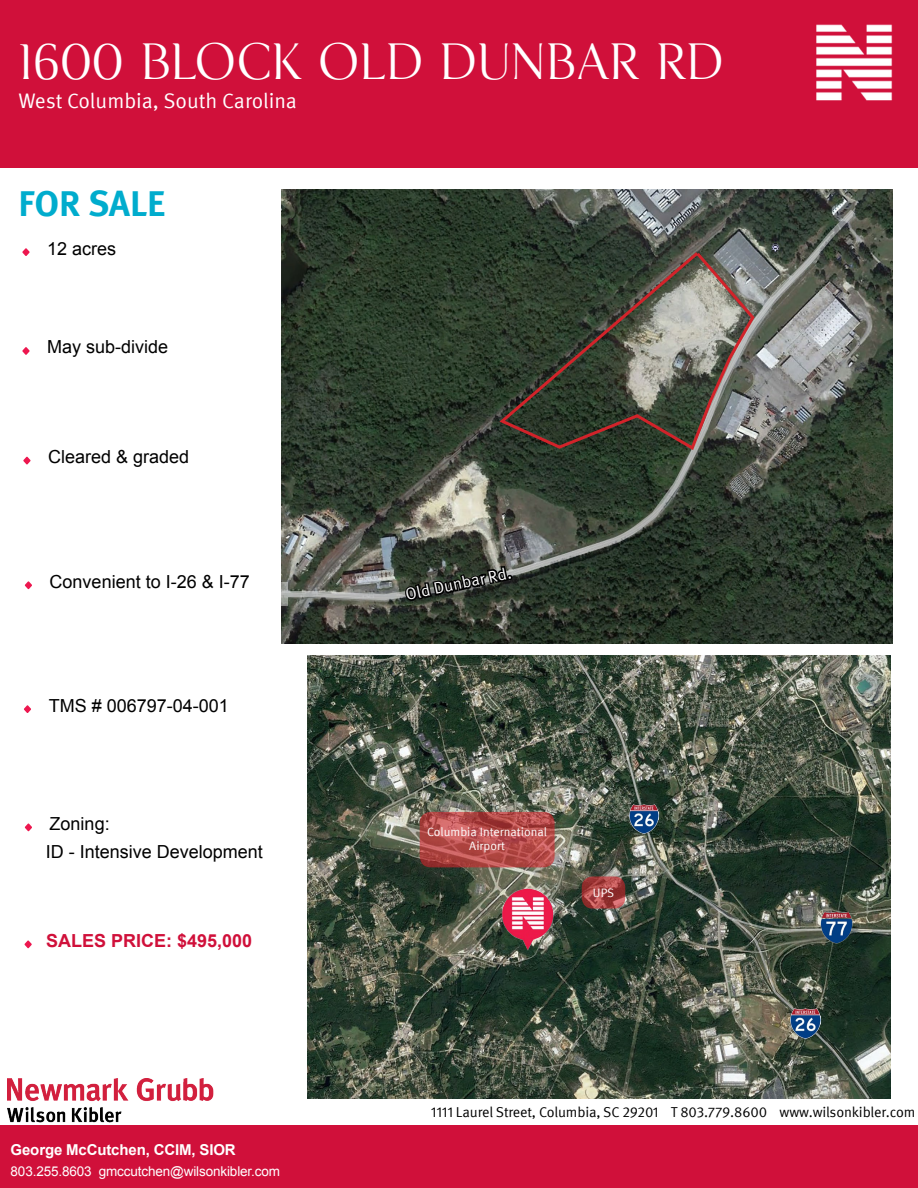
<style>
.page{position:relative;width:918px;height:1188px;background:#fff}
.page>*{position:absolute;margin:0;border:0;box-sizing:border-box;transform-origin:0 0}
.t1{font:72px "KF Display";color:#ed174f}
.t2{font:45px "KF Display";color:#fff}
.t3{font:700 36px "KF Meta OT";color:#00accd}
.t4{font:21px "KF Meta OT";letter-spacing:-.005em;color:#fff}
.t5{font:18px/27.8px "Arial";color:#000}
.t6{font:700 18px "Arial";color:#d0103a}
.t7{font:700 18px "Arial";letter-spacing:-.01em;color:#fff}
.t8{font:16.5px "KF Meta OT";color:#fff}
.t9{font:15px "Arial";letter-spacing:-.01em;color:#fff}
.t10{font:700 15px "Arial";letter-spacing:-.01em;color:#fff}
.t11{font:14.25px "KF Meta OT";letter-spacing:-.01em;color:#000}
.t12{font:13.5px "Arial";letter-spacing:-.01em;color:#fff}
.t13{font:12.15px/14.5px "KF Meta OT";color:#fff;text-align:center}
</style>
<div class="page">
<div style="left:0;top:0;width:918px;height:167px;background:#d0103a"></div>
<img style="left:816px;top:24px;width:77px;height:77px">
<img style="left:8px;top:1078px;width:206px;height:45px">
<div style="left:0;top:1125px;width:918px;height:63px;background:#d0103a"></div>
<img style="left:281px;top:189px;width:611px;height:455px">
<svg style="left:281px;top:203px;width:581px;height:400px;background:#404b3f"></svg>
<svg style="left:281px;top:582px;width:7px;height:24px"></svg>
<svg style="left:403px;top:549px;width:112px;height:76px;background:#343a31"></svg>
<svg style="left:497px;top:249px;width:259px;height:203px;background:#55574c"></svg>
<img style="left:307px;top:656px;width:584px;height:442px">
<svg style="left:420px;top:812px;width:135px;height:55px;background:#b54d4b"></svg>
<svg style="left:572px;top:655px;width:319px;height:278px;background:#4d5749"></svg>
<svg style="left:730px;top:918px;width:142px;height:181px;background:#4f594b"></svg>
<img style="left:629px;top:804px;width:30px;height:30px">
<img style="left:791px;top:1009px;width:29px;height:29px">
<img style="left:820px;top:912px;width:32px;height:32px">
<img style="left:487px;top:883px;width:81px;height:71px">
<h2 class="t2" style="left:18px;top:36px;width:707px">1600 BLOCK OLD DUNBAR RD</h2>
<p class="t4" style="left:18px;top:88px;width:280px">West Columbia, South Carolina</p>
<h3 class="t3" style="left:18px;top:181px;width:149px">FOR SALE</h3>
<h1 class="t1" style="left:18px;top:185px;width:17px">.</h1>
<p class="t5" style="left:47px;top:235px;width:71px">12 acres</p>
<h1 class="t1" style="left:18px;top:284px;width:17px">.</h1>
<p class="t5" style="left:47px;top:333px;width:123px">May sub-divide</p>
<h1 class="t1" style="left:19px;top:393px;width:17px">.</h1>
<p class="t5" style="left:48px;top:443px;width:143px">Cleared &amp; graded</p>
<h1 class="t1" style="left:21px;top:518px;width:17px">.</h1>
<p class="t5" style="left:50px;top:568px;width:202px">Convenient to I-26 &amp; I-77</p>
<h1 class="t1" style="left:20px;top:642px;width:17px">.</h1>
<p class="t5" style="left:49px;top:692px;width:182px">TMS # 006797-04-001</p>
<h1 class="t1" style="left:21px;top:760px;width:17px">.</h1>
<p class="t5" style="left:46px;top:810px;width:219px">Zoning:<br>ID - Intensive Development</p>
<h1 class="t1" style="left:21px;top:877px;width:17px">.</h1>
<p class="t6" style="left:46px;top:928px;width:208px">SALES PRICE: $495,000</p>
<p class="t7" style="left:11px;top:1136px;width:119px">Sherri Burriss</p>
<p class="t9" style="left:11px;top:1161px;width:273px">803.255.8641 sburriss@wilsonkibler.com</p>
<p class="t10" style="left:11px;top:1139px;width:227px">George McCutchen, CCIM, SIOR</p>
<p class="t12" style="left:11px;top:1162px;width:271px">803.255.8603 gmccutchen@wilsonkibler.com</p>
<p class="t8" style="left:404px;top:585px;width:109px;rotate:-12deg">Old Dunbar Rd.</p>
<p class="t13" style="left:427px;top:825px;width:121px">Columbia International<br>Airport</p>
<p class="t13" style="left:593px;top:886px;width:23px">UPS</p>
<p class="t11" style="left:431px;top:1104px;width:486px">1111 Laurel Street, Columbia, SC 29201 T 803.779.8600 www.wilsonkibler.com</p>
</div>
